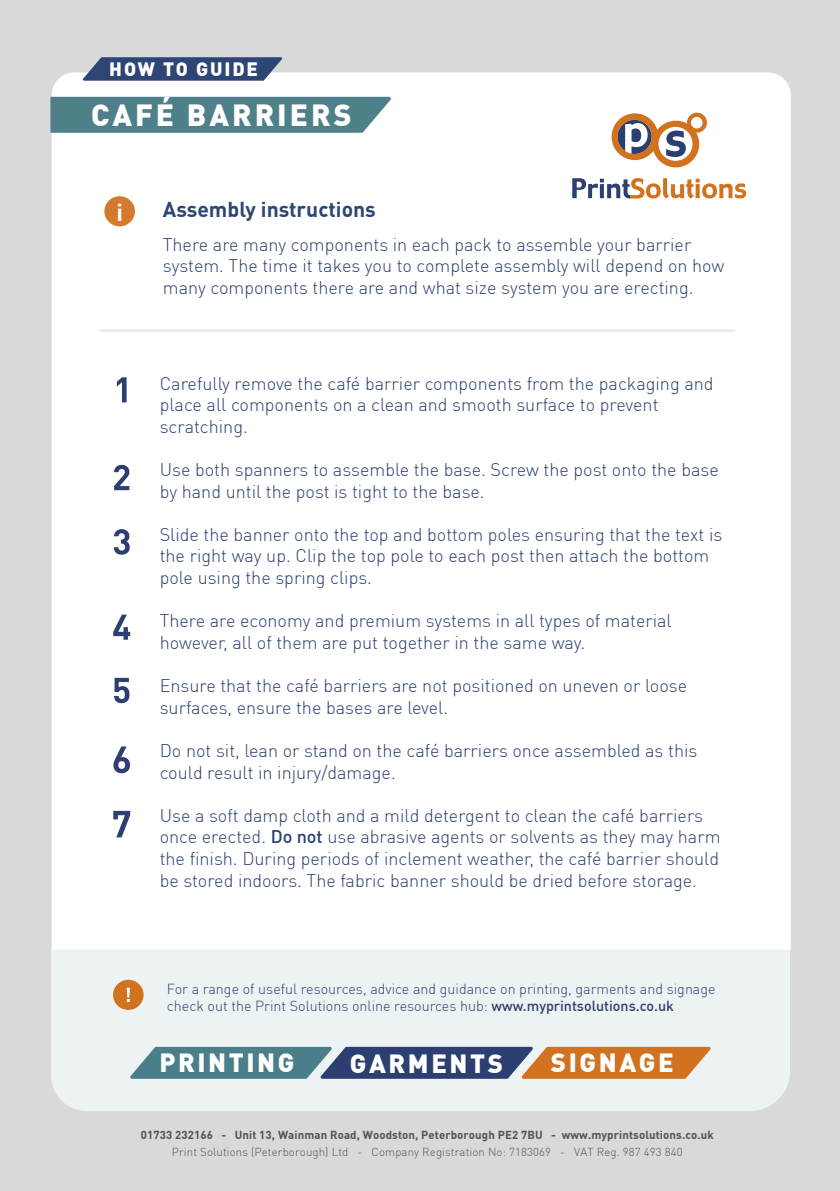
<style>
.page{position:relative;width:840px;height:1191px;background:#fff}
.page>*{position:absolute;margin:0;border:0;box-sizing:border-box;transform-origin:0 0}
.t1{font:900 30px "DIN Pro";letter-spacing:.1em;color:#fff}
.t2{font:900 25.8px "DIN Pro";letter-spacing:.1em;color:#fff}
.t3{font:700 24px "DIN Pro";color:#fff}
.t4{font:700 21.2px "DIN Pro";color:#2d4674}
.t5{font:900 19px "DIN Pro";letter-spacing:.1em;color:#fff}
.t6{font:300 18px/21.6px "DIN Pro";color:#2c3f70}
.t7{font:300 14.2px/17.2px "DIN Pro";color:#2c3f70}
.t8{font:700 11.4px "DIN Pro";letter-spacing:.01em;color:#525252}
.t9{font:300 11.4px "DIN Pro";letter-spacing:.01em;color:#525252}
.s1{font-weight:500}
</style>
<div class="page">
<div style="left:0;top:0;width:839px;height:1191px;background:#d9d9d9"></div>
<div style="left:52px;top:72px;width:738px;height:878px;background:#fff"></div>
<svg style="left:104px;top:196px;width:31px;height:30px"></svg>
<svg style="left:82px;top:57px;width:200px;height:24px;background:#425781"></svg>
<svg style="left:572px;top:178px;width:173px;height:20px;background:#d1b9a8"></svg>
<svg style="left:611px;top:113px;width:95px;height:54px;background:#cdb09d"></svg>
<div style="left:51px;top:949px;width:738px;height:162px;background:#edf2f3"></div>
<svg style="left:113px;top:979px;width:30px;height:31px"></svg>
<svg style="left:130px;top:1046px;width:580px;height:32px;background:#76726f"></svg>
<div style="left:50px;top:97px;width:341px;height:36px;background:#4d8088"></div>
<svg style="left:117px;top:377px;width:9px;height:25px"></svg>
<svg style="left:114px;top:465px;width:15px;height:25px"></svg>
<svg style="left:114px;top:529px;width:16px;height:25px"></svg>
<svg style="left:113px;top:614px;width:17px;height:26px"></svg>
<svg style="left:114px;top:678px;width:15px;height:25px"></svg>
<svg style="left:113px;top:746px;width:17px;height:27px"></svg>
<svg style="left:113px;top:811px;width:17px;height:26px"></svg>
<hr style="left:99px;top:329px;width:635px;height:3px;background:#272525">
<p class="t5" style="left:109px;top:56px;width:150px">HOW TO GUIDE</p>
<h1 class="t1" style="left:91px;top:95px;width:262px">CAFÉ BARRIERS</h1>
<h3 class="t3" style="left:116px;top:196px;width:8px">i</h3>
<p class="t4" style="left:163px;top:195px;width:214px">Assembly instructions</p>
<p class="t6" style="left:163px;top:233px;width:562px">There are many components in each pack to assemble your barrier system. The time it takes you to complete assembly will depend on how many components there are and what size system you are erecting.</p>
<p class="t6" style="left:160px;top:372px;width:555px">Carefully remove the café barrier components from the packaging and place all components on a clean and smooth surface to prevent scratching.</p>
<p class="t6" style="left:160px;top:458px;width:560px">Use both spanners to assemble the base. Screw the post onto the base by hand until the post is tight to the base.</p>
<p class="t6" style="left:160px;top:523px;width:563px">Slide the banner onto the top and bottom poles ensuring that the text is the right way up. Clip the top pole to each post then attach the bottom pole using the spring clips.</p>
<p class="t6" style="left:160px;top:610px;width:513px">There are economy and premium systems in all types of material however, all of them are put together in the same way.</p>
<p class="t6" style="left:160px;top:674px;width:528px">Ensure that the café barriers are not positioned on uneven or loose surfaces, ensure the bases are level.</p>
<p class="t6" style="left:160px;top:739px;width:539px">Do not sit, lean or stand on the café barriers once assembled as this could result in injury/damage.</p>
<p class="t6" style="left:160px;top:804px;width:562px">Use a soft damp cloth and a mild detergent to clean the café barriers once erected. <span class="s1">Do not</span> use abrasive agents or solvents as they may harm the finish. During periods of inclement weather, the café barrier should be stored indoors. The fabric banner should be dried before storage.</p>
<p class="t7" style="left:167px;top:979px;width:550px">For a range of useful resources, advice and guidance on printing, garments and signage check out the Print Solutions online resources hub: <span class="s1">www.myprintsolutions.co.uk</span></p>
<h2 class="t2" style="left:159px;top:1045px;width:137px">PRINTING</h2>
<h2 class="t2" style="left:350px;top:1045px;width:154px">GARMENTS</h2>
<h2 class="t2" style="left:550px;top:1045px;width:124px">SIGNAGE</h2>
<p class="t8" style="left:141px;top:1127px;width:574px">01733 232166 - Unit 13, Wainman Road, Woodston, Peterborough PE2 7BU - www.myprintsolutions.co.uk</p>
<p class="t9" style="left:172px;top:1144px;width:512px">Print Solutions (Peterborough) Ltd - Company Registration No: 7183069 - VAT Reg. 987 493 840</p>
</div>
